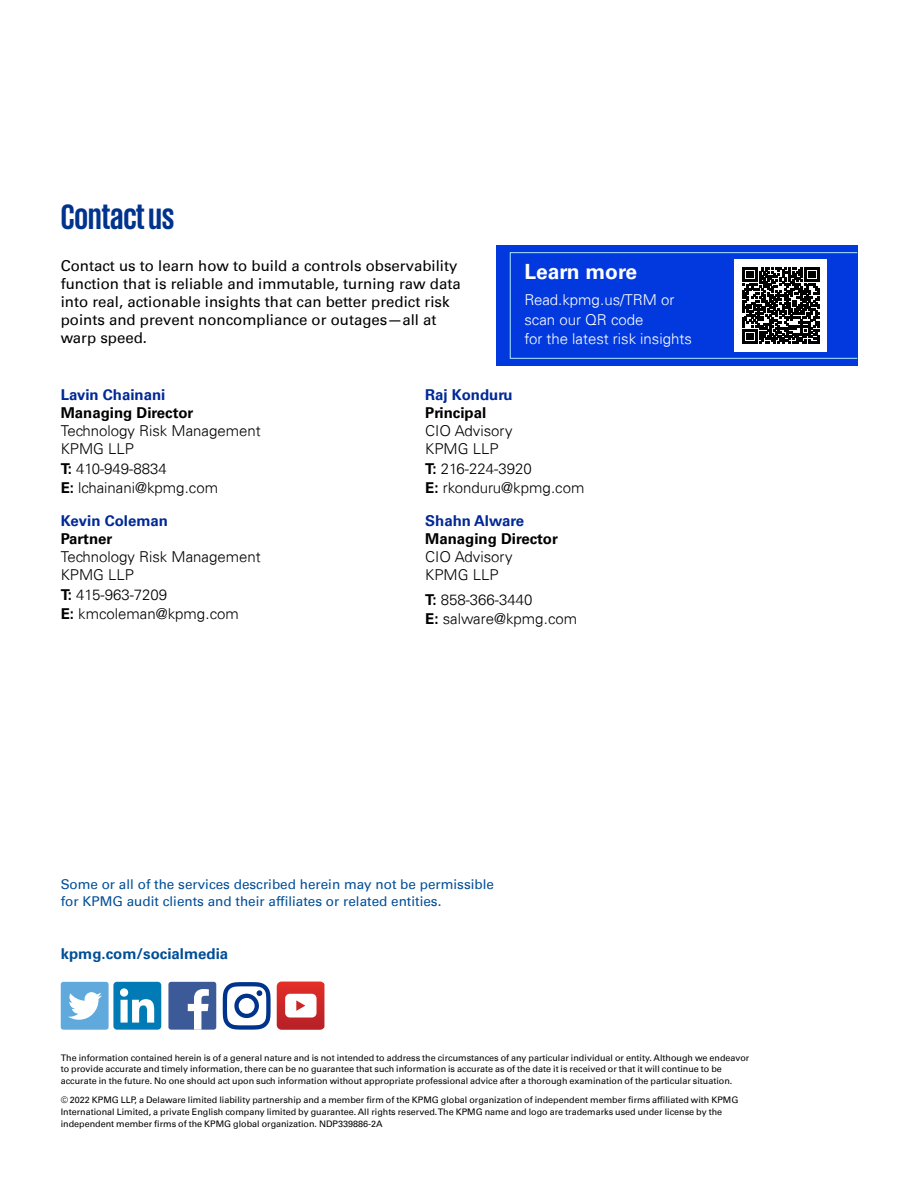
<style>
.page{position:relative;width:918px;height:1188px;background:#fff}
.page>*{position:absolute;margin:0;border:0;box-sizing:border-box;transform-origin:0 0}
.t1{font:700 36px "KPMG";color:#00338d}
.t2{font:700 21px "Univers 65";color:#fff}
.t3{font:300 15px/18px "Univers 45";color:#000}
.t4{font:15px/18px "Univers 55 Roman";color:#000}
.t5{font:300 15px/19.5px "Univers 45";color:#fff}
.t6{font:700 15px "Univers 65";color:#000}
.t7{font:700 15px "Univers 65";color:#002996}
.t8{font:700 15px "Univers 65";color:#004e98}
.t9{font:13.5px/16.5px "Univers 55 Roman";color:#004e98}
.t10{font:9px/12px "Univers 55 Roman";color:#000}
.s1{font-family:"Univers 65";font-weight:700}
</style>
<div class="page">
<div style="left:496px;top:245px;width:361px;height:121px;background:#0139de"></div>
<div style="left:510px;top:252px;width:348px;height:107px;border:1px solid #aceaff"></div>
<div style="left:735px;top:259px;width:92px;height:93px;background:#fff"></div>
<svg style="left:743px;top:267px;width:76px;height:77px"></svg>
<div style="left:113px;top:982px;width:48px;height:48px;background:#007bb6;border-radius:3px"></div>
<svg style="left:120px;top:988px;width:34px;height:35px"></svg>
<div style="left:168px;top:982px;width:48px;height:48px;background:#3d5a98;border-radius:3px"></div>
<svg style="left:188px;top:989px;width:21px;height:41px"></svg>
<svg style="left:277px;top:982px;width:47px;height:48px"></svg>
<div style="left:61px;top:982px;width:48px;height:48px;background:#60a9dd;border-radius:3px"></div>
<svg style="left:68px;top:992px;width:34px;height:28px"></svg>
<svg style="left:223px;top:982px;width:48px;height:48px"></svg>
<h1 class="t1" style="left:61px;top:199px;width:115px">Contact us</h1>
<p class="t4" style="left:61px;top:257px;width:402px">Contact us to learn how to build a controls observability function that is reliable and immutable, turning raw data into real, actionable insights that can better predict risk points and prevent noncompliance or outages—all at warp speed.</p>
<h2 class="t2" style="left:524px;top:259px;width:114px">Learn more</h2>
<h3 class="t5" style="left:524px;top:290px;width:169px">Read.kpmg.us/TRM or scan our QR code<br>for the latest risk insights</h3>
<h3 class="t7" style="left:61px;top:386px;width:106px">Lavin Chainani</h3>
<h3 class="t6" style="left:61px;top:404px;width:134px">Managing Director</h3>
<h3 class="t3" style="left:61px;top:422px;width:202px">Technology Risk Management<br>KPMG LLP</h3>
<h3 class="t3" style="left:61px;top:459px;width:159px;line-height:19.5px"><span class="s1">T:</span> 410-949-8834<br><span class="s1">E:</span> lchainani@kpmg.com</h3>
<h3 class="t7" style="left:61px;top:512px;width:109px">Kevin Coleman</h3>
<h3 class="t6" style="left:61px;top:530px;width:53px">Partner</h3>
<h3 class="t3" style="left:61px;top:548px;width:202px">Technology Risk Management<br>KPMG LLP</h3>
<h3 class="t3" style="left:61px;top:585px;width:180px;line-height:19.5px"><span class="s1">T:</span> 415-963-7209<br><span class="s1">E:</span> kmcoleman@kpmg.com</h3>
<h3 class="t7" style="left:425px;top:386px;width:89px">Raj Konduru</h3>
<h3 class="t6" style="left:425px;top:404px;width:63px">Principal</h3>
<h3 class="t3" style="left:425px;top:422px;width:89px">CIO Advisory<br>KPMG LLP</h3>
<h3 class="t3" style="left:425px;top:459px;width:161px;line-height:19.5px"><span class="s1">T:</span> 216-224-3920<br><span class="s1">E:</span> rkonduru@kpmg.com</h3>
<h3 class="t7" style="left:425px;top:512px;width:100px">Shahn Alware</h3>
<h3 class="t6" style="left:425px;top:530px;width:134px">Managing Director</h3>
<h3 class="t3" style="left:425px;top:548px;width:89px">CIO Advisory<br>KPMG LLP</h3>
<h3 class="t3" style="left:425px;top:590px;width:154px;line-height:19.5px"><span class="s1">T:</span> 858-366-3440<br><span class="s1">E:</span> salware@kpmg.com</h3>
<h3 class="t9" style="left:61px;top:876px;width:435px">Some or all of the services described herein may not be permissible for KPMG audit clients and their affiliates or related entities.</h3>
<h3 class="t8" style="left:61px;top:945px;width:169px">kpmg.com/socialmedia</h3>
<p class="t10" style="left:61px;top:1051px;width:690px">The information contained herein is of a general nature and is not intended to address the circumstances of any particular individual or entity. Although we endeavor to provide accurate and timely information, there can be no guarantee that such information is accurate as of the date it is received or that it will continue to be accurate in the future. No one should act upon such information without appropriate professional advice after a thorough examination of the particular situation.</p>
<p class="t10" style="left:61px;top:1094px;width:679px">© 2022 KPMG LLP, a Delaware limited liability partnership and a member firm of the KPMG global organization of independent member firms affiliated with KPMG<br>International Limited, a private English company limited by guarantee. All rights reserved. The KPMG name and logo are trademarks used under license by the independent member firms of the KPMG global organization. NDP339886-2A</p>
</div>
